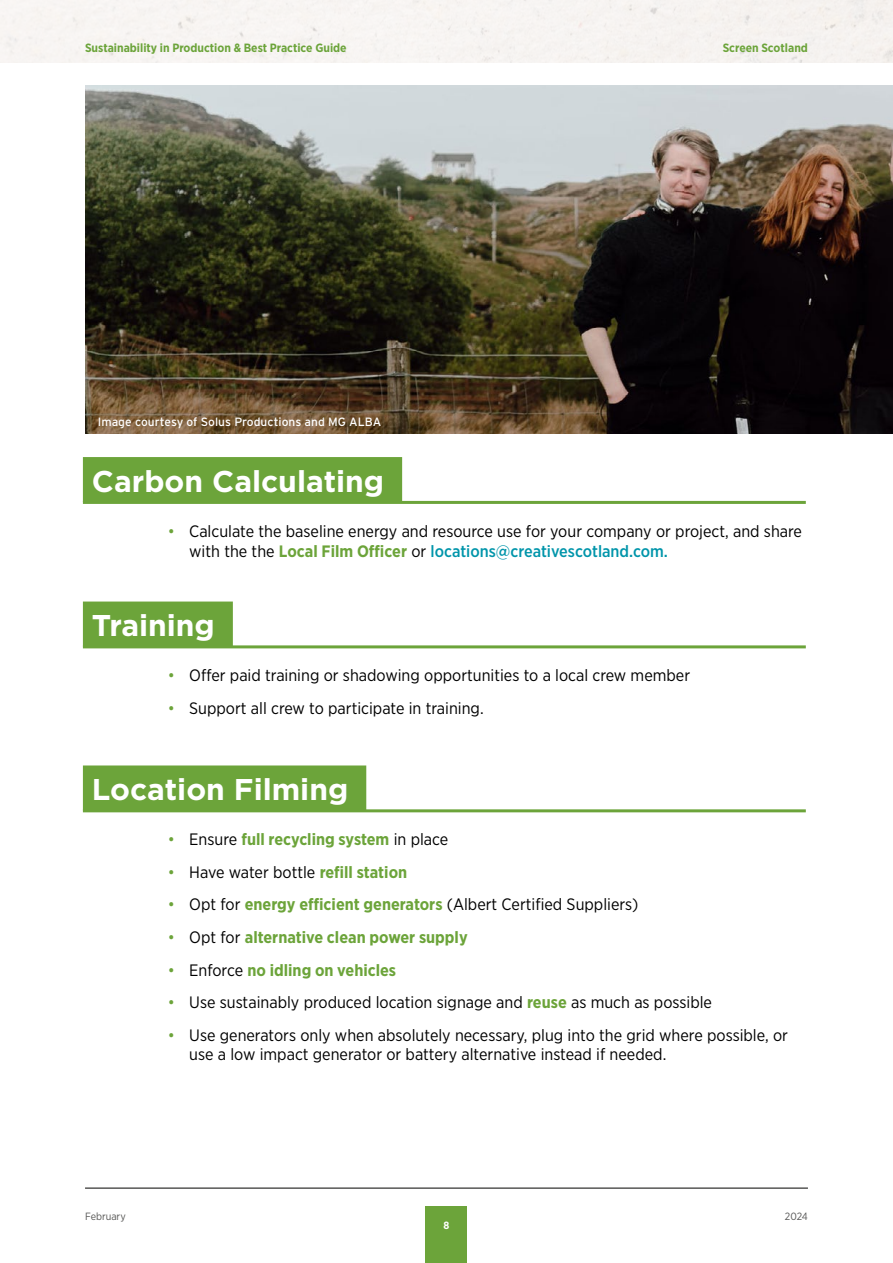
<style>
.page{position:relative;width:893px;height:1263px;background:#fff}
.page>*{position:absolute;margin:0;border:0;box-sizing:border-box;transform-origin:0 0}
.Title_02_-_Underline{font:700 30px "Gotham";color:#fff}
.t1{font:16.5px/19.8px "Gotham Narrow";color:#000}
.t2{font:700 16.5px "Gotham Narrow";color:#6ca43a}
.t3{font:700 12px "Gotham Narrow";color:#6ca43a}
.t4{font:12px "Interstate";color:#fff}
.t5{font:10.5px "Gotham Narrow";color:#575756}
.t6{font:700 10.5px "Gotham Narrow";color:#fff}
.s1{color:#6ca43a}
.s2{font-weight:700;color:#6ca43a}
.s3{font-weight:500;color:#0095aa}
.s4{font-weight:400}
.s5{font-weight:400;color:#000}
</style>
<div class="page">
<hr style="left:85px;top:1187px;width:723px;height:2px;background:#575756">
<div style="left:426px;top:1206px;width:41px;height:57px;background:#6ca43a"></div>
<hr style="left:83px;top:501px;width:723px;height:3px;background:#6ca43a">
<div style="left:83px;top:457px;width:319px;height:45px;background:#6ca43a"></div>
<hr style="left:83px;top:645px;width:723px;height:3px;background:#6ca43a">
<div style="left:83px;top:601px;width:150px;height:45px;background:#6ca43a"></div>
<hr style="left:83px;top:809px;width:723px;height:3px;background:#6ca43a">
<div style="left:83px;top:765px;width:283px;height:45px;background:#6ca43a"></div>
<img style="left:85px;top:85px;width:808px;height:349px">
<p class="t3" style="left:85px;top:40px;width:263px">Sustainability in Production &amp; Best Practice Guide</p>
<p class="t3" style="left:723px;top:40px;width:87px">Screen Scotland</p>
<p class="t4" style="left:98px;top:415px;width:285px">Image courtesy of Solus Productions and MG ALBA</p>
<h2 class="Title_02_-_Underline" style="left:92px;top:461px;width:294px">Carbon Calculating</h2>
<p class="t1" style="left:189px;top:521px;width:614px;text-indent:-21px"><span class="s1">•</span> Calculate the baseline energy and resource use for your company or project, and share with the the <span class="s2">Local Film Officer</span> or <span class="s3">locations@creativescotland.com.</span></p>
<h2 class="Title_02_-_Underline" style="left:92px;top:605px;width:124px">Training</h2>
<p class="t1" style="left:168px;top:665px;width:524px"><span class="s1">•</span> Offer paid training or shadowing opportunities to a local crew member</p>
<p class="t1" style="left:168px;top:698px;width:317px"><span class="s1">•</span> Support all crew to participate in training.</p>
<h2 class="Title_02_-_Underline" style="left:92px;top:769px;width:258px">Location Filming</h2>
<p class="t2" style="left:168px;top:829px;width:282px"><span class="s4">•</span> <span class="s5">Ensure</span> full recycling system <span class="s5">in place</span></p>
<p class="t1" style="left:168px;top:862px;width:241px"><span class="s1">•</span> Have water bottle <span class="s2">refill station</span></p>
<p class="t1" style="left:168px;top:894px;width:472px"><span class="s1">•</span> Opt for <span class="s2">energy efficient generators</span> (Albert Certified Suppliers)</p>
<p class="t2" style="left:168px;top:926px;width:301px"><span class="s4">•</span> <span class="s5">Opt for</span> alternative clean power supply</p>
<p class="t2" style="left:168px;top:959px;width:230px"><span class="s4">•</span> <span class="s5">Enforce</span> no idling on vehicles</p>
<p class="t1" style="left:168px;top:992px;width:546px"><span class="s1">•</span> Use sustainably produced location signage and <span class="s2">reuse</span> as much as possible</p>
<p class="t1" style="left:189px;top:1025px;width:600px;text-indent:-21px"><span class="s1">•</span> Use generators only when absolutely necessary, plug into the grid where possible, or use a low impact generator or battery alternative instead if needed.</p>
<p class="t5" style="left:85px;top:1210px;width:42px">February</p>
<p class="t5" style="left:785px;top:1210px;width:25px">2024</p>
<p class="t6" style="left:444px;top:1218px;width:7px">8</p>
</div>
